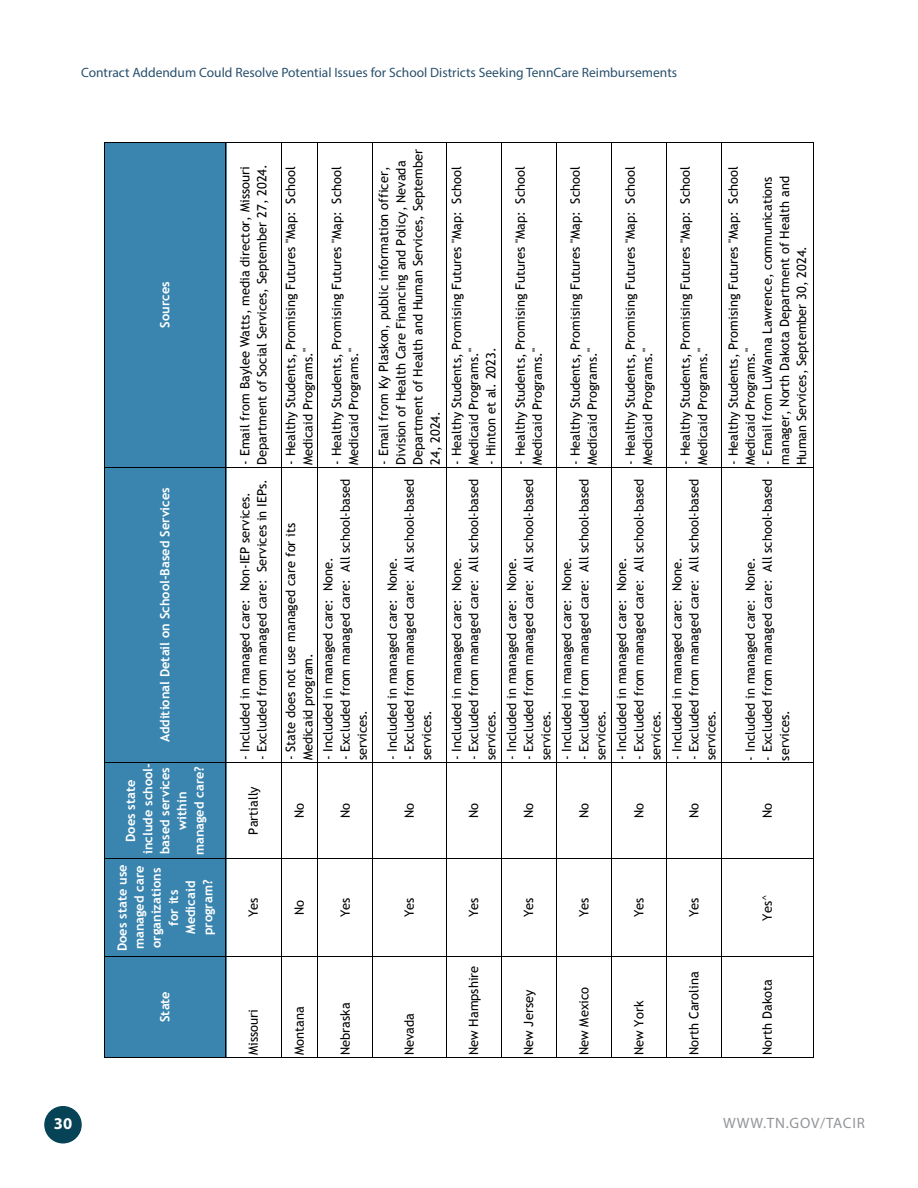
<style>
.page{position:relative;width:918px;height:1188px;background:#fff}
.page>*{position:absolute;margin:0;border:0;box-sizing:border-box;transform-origin:0 0}
.t1{font:700 16.5px "Myriad Pro";color:#fff}
.t2{font:15px "Myriad Pro";letter-spacing:.05em;color:#939598}
.t3{font:13.5px "Myriad Pro";color:#29506d}
.t4{font:12.9px/17.1px "Trebuchet MS";color:#000}
.t5{font:700 12.9px/17.1px "Trebuchet MS";color:#fff;text-align:center}
</style>
<div class="page">
<div style="left:45px;top:1107px;width:36px;height:36px;background:#064357;border-radius:50%"></div>
<div style="left:44px;top:1106px;width:38px;height:37px;border:2px solid #064357;border-radius:50%"></div>
<div style="left:105px;top:142px;width:121px;height:915px;background:#3a85b0"></div>
<hr style="left:104px;top:1057px;width:122px;height:1px;background:#000">
<hr style="left:105px;top:956px;width:121px;height:1px;background:#000">
<hr style="left:105px;top:859px;width:121px;height:1px;background:#000">
<hr style="left:105px;top:763px;width:121px;height:1px;background:#000">
<hr style="left:105px;top:467px;width:121px;height:1px;background:#000">
<hr style="left:105px;top:142px;width:121px;height:1px;background:#000">
<hr style="left:104px;top:142px;width:1px;height:915px;background:#000">
<hr style="left:226px;top:1057px;width:588px;height:1px;background:#000">
<hr style="left:226px;top:956px;width:588px;height:1px;background:#000">
<hr style="left:226px;top:859px;width:588px;height:1px;background:#000">
<hr style="left:226px;top:763px;width:588px;height:1px;background:#000">
<hr style="left:226px;top:467px;width:588px;height:1px;background:#000">
<hr style="left:226px;top:142px;width:588px;height:1px;background:#000">
<hr style="left:226px;top:142px;width:1px;height:915px;background:#000">
<hr style="left:281px;top:142px;width:1px;height:915px;background:#000">
<hr style="left:318px;top:142px;width:1px;height:915px;background:#000">
<hr style="left:373px;top:142px;width:1px;height:915px;background:#000">
<hr style="left:446px;top:142px;width:1px;height:915px;background:#000">
<hr style="left:501px;top:142px;width:1px;height:915px;background:#000">
<hr style="left:556px;top:142px;width:1px;height:915px;background:#000">
<hr style="left:611px;top:142px;width:1px;height:915px;background:#000">
<hr style="left:666px;top:142px;width:1px;height:915px;background:#000">
<hr style="left:722px;top:142px;width:1px;height:915px;background:#000">
<hr style="left:813px;top:142px;width:1px;height:915px;background:#000">
<p class="t3" style="left:81px;top:64px;width:598px">Contract Addendum Could Resolve Potential Issues for School Districts Seeking TennCare Reimbursements</p>
<p class="t5" style="left:156px;top:328px;width:48px;rotate:-90deg">Sources</p>
<p class="t5" style="left:156px;top:742px;width:257px;rotate:-90deg">Additional Detail on School-Based Services</p>
<p class="t5" style="left:122px;top:855px;width:94px;rotate:-90deg">Does state include school&shy;based services within managed care?</p>
<p class="t5" style="left:114px;top:951px;width:88px;rotate:-90deg">Does state use managed care organizations for its<br>Medicaid program?</p>
<p class="t5" style="left:156px;top:1022px;width:32px;rotate:-90deg">State</p>
<p class="t4" style="left:236px;top:465px;width:302px;rotate:-90deg">- Email from Baylee Watts, media director, Missouri<br>Department of Social Services, September 27, 2024.</p>
<p class="t4" style="left:253px;top:760px;width:283px;rotate:-90deg">- Excluded from managed care: Services in IEPs.</p>
<p class="t4" style="left:236px;top:760px;width:270px;rotate:-90deg">- Included in managed care: Non-IEP services.</p>
<p class="t4" style="left:245px;top:835px;width:50px;rotate:-90deg">Partially</p>
<p class="t4" style="left:282px;top:465px;width:300px;rotate:-90deg">- Healthy Students, Promising Futures "Map: School<br>Medicaid Programs."</p>
<p class="t4" style="left:282px;top:760px;width:239px;rotate:-90deg">- State does not use managed care for its<br>Medicaid program.</p>
<p class="t4" style="left:328px;top:465px;width:300px;rotate:-90deg">- Healthy Students, Promising Futures "Map: School<br>Medicaid Programs."</p>
<p class="t4" style="left:337px;top:760px;width:283px;rotate:-90deg">- Excluded from managed care: All school-based services.</p>
<p class="t4" style="left:319px;top:760px;width:205px;rotate:-90deg">- Included in managed care: None.</p>
<p class="t4" style="left:375px;top:465px;width:318px;rotate:-90deg">- Email from Ky Plaskon, public information officer, Division of Health Care Financing and Policy, Nevada Department of Health and Human Services, September 24, 2024.</p>
<p class="t4" style="left:401px;top:760px;width:283px;rotate:-90deg">- Excluded from managed care: All school-based services.</p>
<p class="t4" style="left:384px;top:760px;width:205px;rotate:-90deg">- Included in managed care: None.</p>
<p class="t4" style="left:448px;top:465px;width:300px;rotate:-90deg">- Healthy Students, Promising Futures "Map: School<br>Medicaid Programs."</p>
<p class="t4" style="left:482px;top:465px;width:119px;rotate:-90deg">- Hinton et al. 2023.</p>
<p class="t4" style="left:465px;top:760px;width:283px;rotate:-90deg">- Excluded from managed care: All school-based services.</p>
<p class="t4" style="left:448px;top:760px;width:205px;rotate:-90deg">- Included in managed care: None.</p>
<p class="t4" style="left:512px;top:465px;width:300px;rotate:-90deg">- Healthy Students, Promising Futures "Map: School<br>Medicaid Programs."</p>
<p class="t4" style="left:520px;top:760px;width:283px;rotate:-90deg">- Excluded from managed care: All school-based services.</p>
<p class="t4" style="left:503px;top:760px;width:205px;rotate:-90deg">- Included in managed care: None.</p>
<p class="t4" style="left:567px;top:465px;width:300px;rotate:-90deg">- Healthy Students, Promising Futures "Map: School<br>Medicaid Programs."</p>
<p class="t4" style="left:575px;top:760px;width:283px;rotate:-90deg">- Excluded from managed care: All school-based services.</p>
<p class="t4" style="left:558px;top:760px;width:205px;rotate:-90deg">- Included in managed care: None.</p>
<p class="t4" style="left:622px;top:465px;width:300px;rotate:-90deg">- Healthy Students, Promising Futures "Map: School<br>Medicaid Programs."</p>
<p class="t4" style="left:630px;top:760px;width:283px;rotate:-90deg">- Excluded from managed care: All school-based services.</p>
<p class="t4" style="left:613px;top:760px;width:205px;rotate:-90deg">- Included in managed care: None.</p>
<p class="t4" style="left:677px;top:465px;width:300px;rotate:-90deg">- Healthy Students, Promising Futures "Map: School<br>Medicaid Programs."</p>
<p class="t4" style="left:685px;top:760px;width:283px;rotate:-90deg">- Excluded from managed care: All school-based services.</p>
<p class="t4" style="left:668px;top:760px;width:205px;rotate:-90deg">- Included in managed care: None.</p>
<p class="t4" style="left:724px;top:465px;width:300px;rotate:-90deg">- Healthy Students, Promising Futures "Map: School<br>Medicaid Programs."</p>
<p class="t4" style="left:759px;top:465px;width:290px;text-align:justify;rotate:-90deg">- Email from LuWanna Lawrence, communications manager, North Dakota Department of Health and Human Services, September 30, 2024.</p>
<p class="t4" style="left:759px;top:761px;width:283px;rotate:-90deg">- Excluded from managed care: All school-based services.</p>
<p class="t4" style="left:742px;top:761px;width:205px;rotate:-90deg">- Included in managed care: None.</p>
<p class="t4" style="left:291px;top:818px;width:17px;rotate:-90deg">No</p>
<p class="t4" style="left:337px;top:818px;width:17px;rotate:-90deg">No</p>
<p class="t4" style="left:401px;top:818px;width:17px;rotate:-90deg">No</p>
<p class="t4" style="left:465px;top:818px;width:17px;rotate:-90deg">No</p>
<p class="t4" style="left:520px;top:818px;width:17px;rotate:-90deg">No</p>
<p class="t4" style="left:575px;top:818px;width:17px;rotate:-90deg">No</p>
<p class="t4" style="left:630px;top:818px;width:17px;rotate:-90deg">No</p>
<p class="t4" style="left:685px;top:818px;width:17px;rotate:-90deg">No</p>
<p class="t4" style="left:759px;top:818px;width:17px;rotate:-90deg">No</p>
<p class="t4" style="left:245px;top:917px;width:21px;rotate:-90deg">Yes</p>
<p class="t4" style="left:245px;top:1055px;width:47px;rotate:-90deg">Missouri</p>
<p class="t4" style="left:291px;top:915px;width:17px;rotate:-90deg">No</p>
<p class="t4" style="left:291px;top:1055px;width:50px;rotate:-90deg">Montana</p>
<p class="t4" style="left:337px;top:917px;width:21px;rotate:-90deg">Yes</p>
<p class="t4" style="left:337px;top:1055px;width:54px;rotate:-90deg">Nebraska</p>
<p class="t4" style="left:401px;top:917px;width:21px;rotate:-90deg">Yes</p>
<p class="t4" style="left:401px;top:1055px;width:44px;rotate:-90deg">Nevada</p>
<p class="t4" style="left:465px;top:917px;width:21px;rotate:-90deg">Yes</p>
<p class="t4" style="left:465px;top:1055px;width:91px;rotate:-90deg">New Hampshire</p>
<p class="t4" style="left:520px;top:917px;width:21px;rotate:-90deg">Yes</p>
<p class="t4" style="left:520px;top:1055px;width:67px;rotate:-90deg">New Jersey</p>
<p class="t4" style="left:575px;top:917px;width:21px;rotate:-90deg">Yes</p>
<p class="t4" style="left:575px;top:1055px;width:70px;rotate:-90deg">New Mexico</p>
<p class="t4" style="left:630px;top:917px;width:21px;rotate:-90deg">Yes</p>
<p class="t4" style="left:630px;top:1055px;width:56px;rotate:-90deg">New York</p>
<p class="t4" style="left:685px;top:917px;width:21px;rotate:-90deg">Yes</p>
<p class="t4" style="left:685px;top:1055px;width:85px;rotate:-90deg">North Carolina</p>
<p class="t4" style="left:759px;top:921px;width:28px;rotate:-90deg">Yes^</p>
<p class="t4" style="left:759px;top:1055px;width:77px;rotate:-90deg">North Dakota</p>
<p class="t1" style="left:54px;top:1112px;width:20px">30</p>
<p class="t2" style="left:723px;top:1113px;width:143px">WWW.TN.GOV/TACIR</p>
</div>
